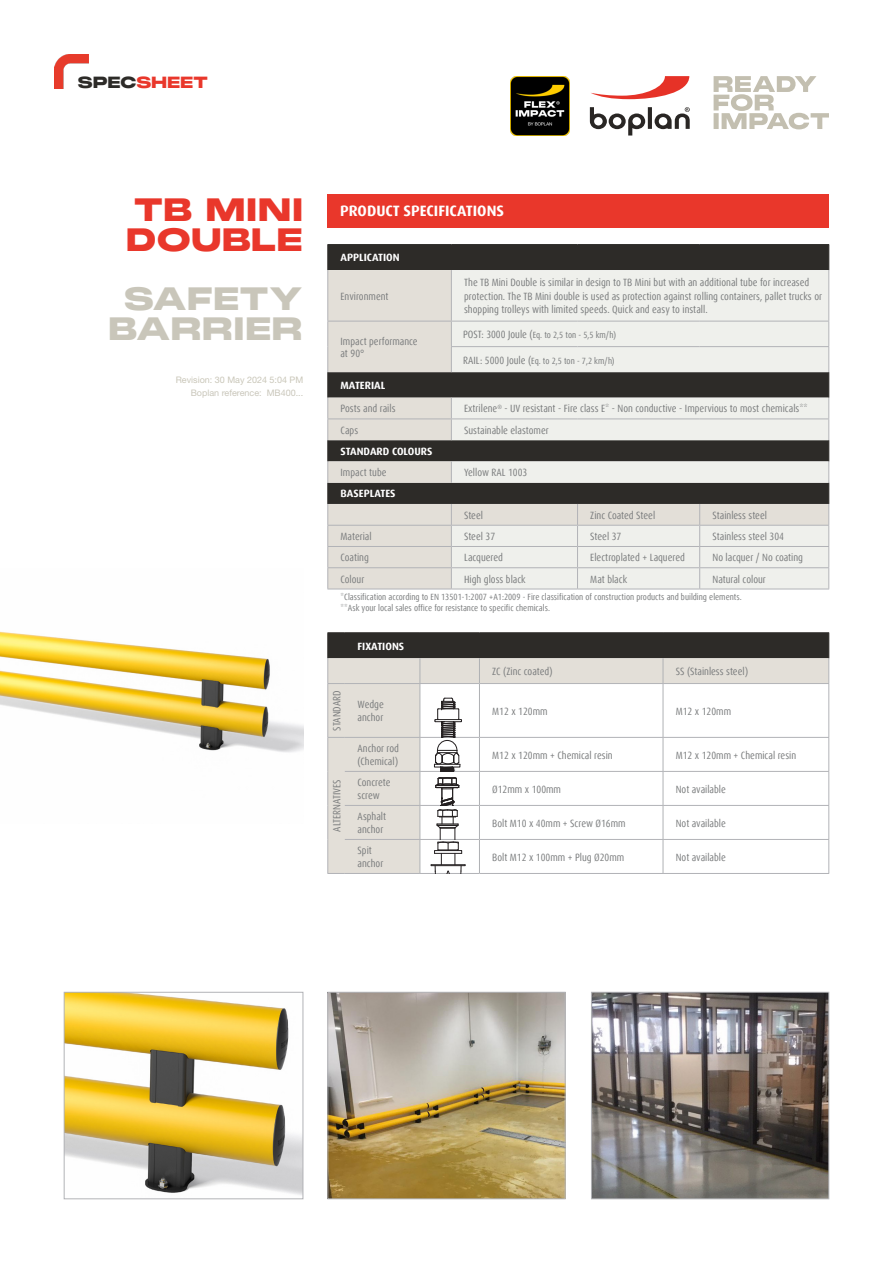
<style>
.page{position:relative;width:893px;height:1263px;background:#fff}
.page>*{position:absolute;margin:0;border:0;box-sizing:border-box;transform-origin:0 0}
.Normal_text_left{font:900 31.5px/29.7px "PP Monument Extended";letter-spacing:-.02em;color:#c9c6ba;text-align:center}
.Normal_text_left-2{font:900 31.5px/29.7px "PP Monument Extended";letter-spacing:-.01em;color:#e9372b}
.t1{font:900 15.75px "PP Monument Extended";letter-spacing:-.03em;color:#e9372b}
.t2{font:700 15px "Dax Offc";color:#fff}
.Table_Cell_text{font:condensed 10.5px/13.5px "Dax Offc";color:#7a7c7d}
.Table_Header{font:700 10.5px "Dax Offc";color:#fff}
.Table_Cell_text-2{font:condensed 9px "Dax Offc";color:#7a7c7d}
.Normal_text{font:9px "Helvetica Neue LT Pro";color:#c9c6b8}
.small_text_under_image{font:9px "Helvetica Neue LT Pro";color:#c9c6ba}
.s1{color:#2d2b28}
.s2{font-size:10.5px}
</style>
<div class="page">
<div style="left:327px;top:194px;width:502px;height:33px;background:#e9372b"></div>
<svg style="left:591px;top:76px;width:98px;height:23px"></svg>
<svg style="left:590px;top:107px;width:100px;height:29px"></svg>
<svg style="left:714px;top:76px;width:115px;height:53px"></svg>
<img style="left:54px;top:55px;width:34px;height:34px">
<img style="left:510px;top:76px;width:60px;height:60px">
<img style="left:0;top:631px;width:303px;height:122px">
<div style="left:328px;top:245px;width:500px;height:25px;background:#2d2b28"></div>
<svg style="left:328px;top:270px;width:123px;height:319px;background:#bbb8b2"></svg>
<svg style="left:451px;top:270px;width:377px;height:319px;background:#c4c4c0"></svg>
<hr style="left:327px;top:244px;width:124px;height:1px;background:#2d2b28">
<svg style="left:327px;top:245px;width:1px;height:25px"></svg>
<hr style="left:451px;top:244px;width:126px;height:1px;background:#2d2b28">
<hr style="left:577px;top:244px;width:123px;height:1px;background:#2d2b28">
<hr style="left:700px;top:244px;width:129px;height:1px;background:#2d2b28">
<svg style="left:828px;top:245px;width:1px;height:25px"></svg>
<hr style="left:327px;top:270px;width:1px;height:51px;background:#b2b3b7">
<hr style="left:451px;top:270px;width:1px;height:51px;background:#b2b3b7">
<hr style="left:828px;top:270px;width:1px;height:51px;background:#b2b3b7">
<hr style="left:327px;top:321px;width:124px;height:1px;background:#b2b3b7">
<hr style="left:451px;top:321px;width:126px;height:1px;background:#b2b3b7">
<hr style="left:577px;top:321px;width:123px;height:1px;background:#b2b3b7">
<hr style="left:700px;top:321px;width:129px;height:1px;background:#b2b3b7">
<hr style="left:451px;top:346px;width:126px;height:1px;background:#b2b3b7">
<svg style="left:451px;top:321px;width:1px;height:51px"></svg>
<hr style="left:577px;top:346px;width:123px;height:1px;background:#b2b3b7">
<hr style="left:700px;top:346px;width:129px;height:1px;background:#b2b3b7">
<hr style="left:327px;top:418px;width:124px;height:1px;background:#b2b3b7">
<hr style="left:451px;top:418px;width:126px;height:1px;background:#b2b3b7">
<svg style="left:451px;top:398px;width:1px;height:42px"></svg>
<hr style="left:577px;top:418px;width:123px;height:1px;background:#b2b3b7">
<hr style="left:700px;top:418px;width:129px;height:1px;background:#b2b3b7">
<svg style="left:451px;top:461px;width:1px;height:22px"></svg>
<hr style="left:327px;top:525px;width:124px;height:1px;background:#b2b3b7">
<hr style="left:451px;top:525px;width:126px;height:1px;background:#b2b3b7">
<hr style="left:577px;top:525px;width:123px;height:1px;background:#b2b3b7">
<hr style="left:700px;top:525px;width:129px;height:1px;background:#b2b3b7">
<hr style="left:327px;top:546px;width:124px;height:1px;background:#b2b3b7">
<hr style="left:451px;top:546px;width:126px;height:1px;background:#b2b3b7">
<hr style="left:577px;top:546px;width:123px;height:1px;background:#b2b3b7">
<hr style="left:700px;top:546px;width:129px;height:1px;background:#b2b3b7">
<hr style="left:327px;top:567px;width:124px;height:1px;background:#b2b3b7">
<svg style="left:327px;top:321px;width:1px;height:268px"></svg>
<hr style="left:451px;top:567px;width:126px;height:1px;background:#b2b3b7">
<svg style="left:451px;top:504px;width:1px;height:85px"></svg>
<hr style="left:577px;top:567px;width:123px;height:1px;background:#b2b3b7">
<svg style="left:577px;top:504px;width:1px;height:85px"></svg>
<hr style="left:700px;top:567px;width:129px;height:1px;background:#b2b3b7">
<svg style="left:699px;top:504px;width:1px;height:85px"></svg>
<svg style="left:828px;top:321px;width:1px;height:268px"></svg>
<hr style="left:327px;top:589px;width:124px;height:1px;background:#b2b3b7">
<hr style="left:451px;top:589px;width:126px;height:1px;background:#b2b3b7">
<hr style="left:577px;top:589px;width:123px;height:1px;background:#b2b3b7">
<hr style="left:700px;top:589px;width:129px;height:1px;background:#b2b3b7">
<img style="left:329px;top:994px;width:235px;height:203px">
<div style="left:327px;top:992px;width:239px;height:207px;border:1px solid #b2b3b7"></div>
<img style="left:593px;top:994px;width:234px;height:203px">
<div style="left:591px;top:992px;width:238px;height:207px;border:1px solid #b2b3b7"></div>
<img style="left:66px;top:994px;width:235px;height:201px">
<div style="left:64px;top:992px;width:239px;height:207px;border:1px solid #b2b3b7"></div>
<svg style="left:327px;top:632px;width:502px;height:242px"></svg>
<h2 class="t1" style="left:78px;top:72px;width:132px"><span class="s1">SPEC</span>SHEET</h2>
<p class="Normal_text_left-2" style="left:126px;top:194px;width:179px">TB MINI<br>DOUBLE</p>
<p class="Normal_text_left" style="left:108px;top:283px;width:197px">SAFETY<br>BARRIER</p>
<p class="Normal_text" style="left:176px;top:374px;width:129px">Revision: 30 May 2024 5:04 PM</p>
<p class="small_text_under_image" style="left:191px;top:387px;width:114px">Boplan reference: MB400...</p>
<h3 class="t2" style="left:340px;top:202px;width:165px">PRODUCT SPECIFICATIONS</h3>
<p class="Table_Header" style="left:341px;top:251px;width:61px">APPLICATION</p>
<p class="Table_Cell_text" style="left:341px;top:289px;width:50px">Environment</p>
<p class="Table_Cell_text" style="left:341px;top:334px;width:79px">Impact performance</p>
<p class="Table_Cell_text" style="left:341px;top:346px;width:25px">at 90°</p>
<p class="Table_Cell_text" style="left:464px;top:276px;width:359px">The TB Mini Double is similar in design to TB Mini but with an additional tube for increased protection. The TB Mini double is used as protection against rolling containers, pallet trucks or shopping trolleys with limited speeds. Quick and easy to install.</p>
<p class="Table_Cell_text-2" style="left:463px;top:329px;width:154px"><span class="s2">POST: 3000 Joule (</span>Eq. to 2,5 ton - 5,5 km/h)</p>
<p class="Table_Cell_text-2" style="left:463px;top:355px;width:153px"><span class="s2">RAIL: 5000 Joule (</span>Eq. to 2,5 ton - 7,2 km/h)</p>
<p class="Table_Header" style="left:341px;top:379px;width:46px">MATERIAL</p>
<p class="Table_Cell_text" style="left:341px;top:402px;width:56px">Posts and rails</p>
<p class="Table_Cell_text" style="left:464px;top:402px;width:345px">Extrilene<sup>®</sup> - UV resistant - Fire class E* - Non conductive - Impervious to most chemicals**</p>
<p class="Table_Cell_text" style="left:341px;top:423px;width:19px">Caps</p>
<p class="Table_Cell_text" style="left:464px;top:423px;width:86px">Sustainable elastomer</p>
<p class="Table_Header" style="left:341px;top:445px;width:93px">STANDARD COLOURS</p>
<p class="Table_Cell_text" style="left:341px;top:466px;width:47px">Impact tube</p>
<p class="Table_Cell_text" style="left:464px;top:466px;width:65px">Yellow RAL 1003</p>
<p class="Table_Header" style="left:341px;top:487px;width:56px">BASEPLATES</p>
<p class="Table_Cell_text" style="left:464px;top:508px;width:20px">Steel</p>
<p class="Table_Cell_text" style="left:590px;top:508px;width:66px">Zinc Coated Steel</p>
<p class="Table_Cell_text" style="left:712px;top:508px;width:56px">Stainless steel</p>
<p class="Table_Cell_text" style="left:341px;top:530px;width:33px">Material</p>
<p class="Table_Cell_text" style="left:464px;top:530px;width:33px">Steel 37</p>
<p class="Table_Cell_text" style="left:590px;top:530px;width:33px">Steel 37</p>
<p class="Table_Cell_text" style="left:712px;top:530px;width:73px">Stainless steel 304</p>
<p class="Table_Cell_text" style="left:341px;top:551px;width:30px">Coating</p>
<p class="Table_Cell_text" style="left:464px;top:551px;width:40px">Lacquered</p>
<p class="Table_Cell_text" style="left:590px;top:551px;width:96px">Electroplated + Laquered</p>
<p class="Table_Cell_text" style="left:712px;top:551px;width:92px">No lacquer / No coating</p>
<p class="Table_Cell_text" style="left:341px;top:572px;width:25px">Colour</p>
<p class="Table_Cell_text" style="left:464px;top:572px;width:63px">High gloss black</p>
<p class="Table_Cell_text" style="left:590px;top:572px;width:38px">Mat black</p>
<p class="Table_Cell_text" style="left:712px;top:572px;width:55px">Natural colour</p>
<p class="Table_Cell_text-2" style="left:341px;top:591px;width:403px">*Classification according to EN 13501-1:2007 +A1:2009 - Fire classification of construction products and building elements.</p>
<p class="Table_Cell_text-2" style="left:341px;top:602px;width:211px">**Ask your local sales office for resistance to specific chemicals.</p>
<p class="Table_Header" style="left:358px;top:639px;width:48px">FIXATIONS</p>
<p class="Table_Cell_text" style="left:492px;top:665px;width:62px">ZC (Zinc coated)</p>
<p class="Table_Cell_text" style="left:676px;top:665px;width:74px">SS (Stainless steel)</p>
<p class="Table_Cell_text" style="left:330px;top:730px;width:42px;rotate:-90deg">STANDARD</p>
<p class="Table_Cell_text" style="left:358px;top:698px;width:28px">Wedge</p>
<p class="Table_Cell_text" style="left:358px;top:711px;width:27px">anchor</p>
<p class="Table_Cell_text" style="left:330px;top:831px;width:54px;rotate:-90deg">ALTERNATIVES</p>
<p class="Table_Cell_text" style="left:358px;top:742px;width:43px">Anchor rod</p>
<p class="Table_Cell_text" style="left:358px;top:754px;width:42px">(Chemical)</p>
<p class="Table_Cell_text" style="left:358px;top:776px;width:35px">Concrete</p>
<p class="Table_Cell_text" style="left:358px;top:788px;width:24px">screw</p>
<p class="Table_Cell_text" style="left:358px;top:810px;width:30px">Asphalt</p>
<p class="Table_Cell_text" style="left:358px;top:822px;width:27px">anchor</p>
<p class="Table_Cell_text" style="left:492px;top:704px;width:57px">M12 x 120mm</p>
<p class="Table_Cell_text" style="left:676px;top:704px;width:57px">M12 x 120mm</p>
<p class="Table_Cell_text" style="left:492px;top:748px;width:122px">M12 x 120mm + Chemical resin</p>
<p class="Table_Cell_text" style="left:676px;top:748px;width:122px">M12 x 120mm + Chemical resin</p>
<p class="Table_Cell_text" style="left:492px;top:782px;width:70px">Ø12mm x 100mm</p>
<p class="Table_Cell_text" style="left:676px;top:782px;width:52px">Not available</p>
<p class="Table_Cell_text" style="left:492px;top:816px;width:135px">Bolt M10 x 40mm + Screw Ø16mm</p>
<p class="Table_Cell_text" style="left:676px;top:816px;width:52px">Not available</p>
<p class="Table_Cell_text" style="left:358px;top:844px;width:16px">Spit</p>
<p class="Table_Cell_text" style="left:358px;top:856px;width:27px">anchor</p>
<p class="Table_Cell_text" style="left:492px;top:850px;width:133px">Bolt M12 x 100mm + Plug Ø20mm</p>
<p class="Table_Cell_text" style="left:676px;top:850px;width:52px">Not available</p>
</div>
